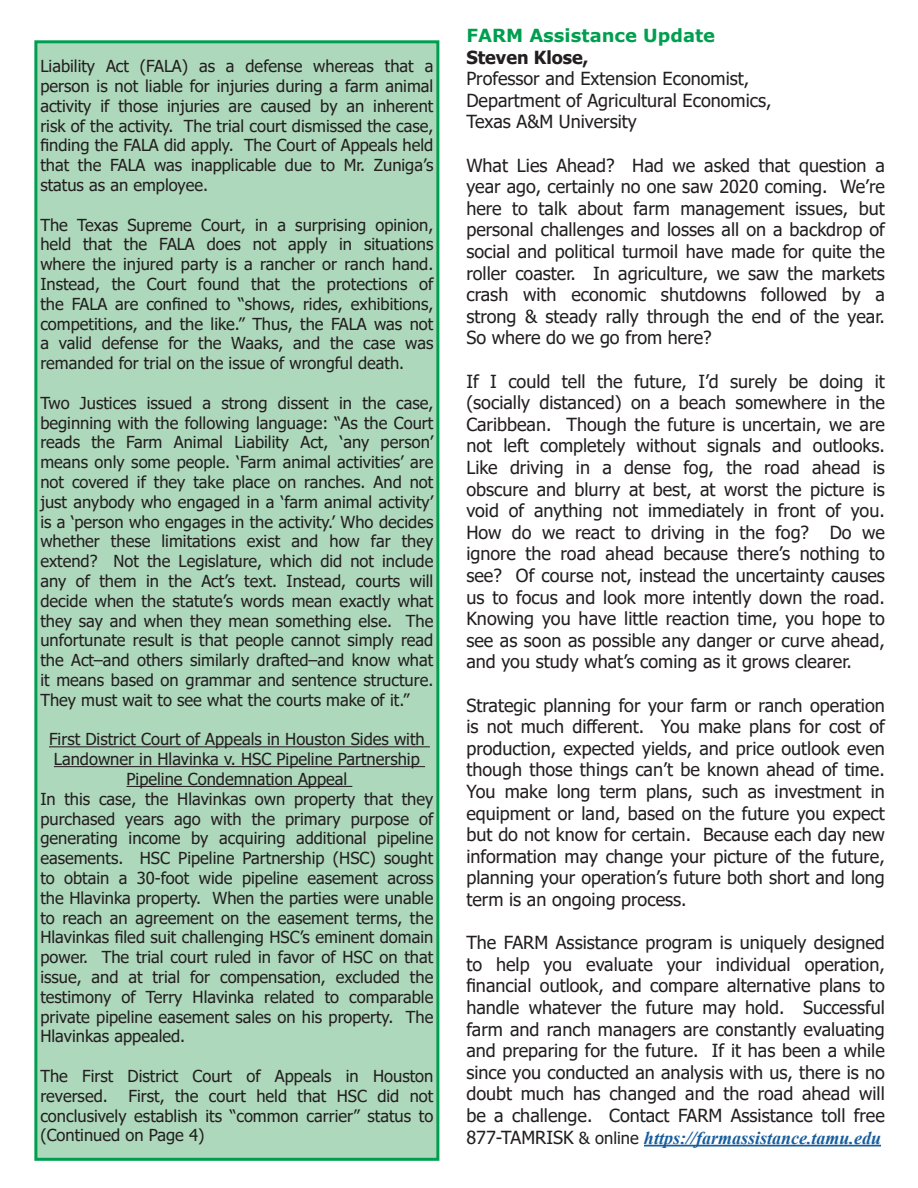
<style>
.page{position:relative;width:918px;height:1188px;background:#fff}
.page>*{position:absolute;margin:0;border:0;box-sizing:border-box;transform-origin:0 0}
.t1{font:18px/21.6px "Tahoma";color:#231f20;text-align:justify}
.t2{font:700 18px "Verdana";color:#009f4f}
.t3{font:700 18px "Tahoma";color:#231f20}
.t4{font:16.5px/19.8px "Tahoma";color:#231f20;text-align:justify}
.s1{font-size:16.5px}
.s2{font-family:"Times New Roman";font-weight:700;font-style:italic;color:#175d9e}
</style>
<div class="page">
<hr style="left:644px;top:1145px;width:237px;height:1px;background:#175d9e">
<div style="left:36px;top:42px;width:402px;height:1117px;background:#aed8bb"></div>
<hr style="left:49px;top:746px;width:381px;height:1px;background:#231f20">
<hr style="left:54px;top:766px;width:371px;height:1px;background:#231f20">
<hr style="left:127px;top:786px;width:225px;height:1px;background:#231f20">
<div style="left:34px;top:40px;width:405px;height:1121px;border:3px solid #009f4f"></div>
<p class="t4" style="left:40px;top:57px;width:395px">Liability Act (FALA) as a defense whereas that a person is not liable for injuries during a farm animal activity if those injuries are caused by an inherent risk of the activity. The trial court dismissed the case, finding the FALA did apply. The Court of Appeals held that the FALA was inapplicable due to Mr. Zuniga’s status as an employee.</p>
<p class="t4" style="left:40px;top:216px;width:395px">The Texas Supreme Court, in a surprising opinion, held that the FALA does not apply in situations where the injured party is a rancher or ranch hand.<br>Instead, the Court found that the protections of the FALA are confined to “shows, rides, exhibitions, competitions, and the like.” Thus, the FALA was not a valid defense for the Waaks, and the case was remanded for trial on the issue of wrongful death.</p>
<p class="t4" style="left:40px;top:394px;width:395px">Two Justices issued a strong dissent in the case, beginning with the following language: “As the Court reads the Farm Animal Liability Act, ‘any person’ means only some people. ‘Farm animal activities’ are not covered if they take place on ranches. And not just anybody who engaged in a ‘farm animal activity’ is a ‘person who engages in the activity.’ Who decides whether these limitations exist and how far they extend? Not the Legislature, which did not include any of them in the Act’s text. Instead, courts will decide when the statute’s words mean exactly what they say and when they mean something else. The unfortunate result is that people cannot simply read the Act–and others similarly drafted–and know what it means based on grammar and sentence structure.<br>They must wait to see what the courts make of it.”</p>
<p class="t4" style="left:49px;top:730px;width:377px;text-align:center">First District Court of Appeals in Houston Sides with<br>Landowner in Hlavinka v. HSC Pipeline Partnership<br>Pipeline Condemnation Appeal</p>
<p class="t4" style="left:40px;top:790px;width:395px">In this case, the Hlavinkas own property that they purchased years ago with the primary purpose of generating income by acquiring additional pipeline easements. HSC Pipeline Partnership (HSC) sought to obtain a 30-foot wide pipeline easement across the Hlavinka property. When the parties were unable to reach an agreement on the easement terms, the Hlavinkas filed suit challenging HSC’s eminent domain power. The trial court ruled in favor of HSC on that issue, and at trial for compensation, excluded the testimony of Terry Hlavinka related to comparable private pipeline easement sales on his property. The Hlavinkas appealed.</p>
<p class="t4" style="left:40px;top:1067px;width:394px">The First District Court of Appeals in Houston reversed.</p>
<p class="t4" style="left:40px;top:1087px;width:394px;text-indent:88px">First, the court held that HSC did not conclusively establish its “common carrier” status to (Continued on Page 4)</p>
<p class="t2" style="left:466px;top:23px;width:250px">FARM Assistance Update</p>
<p class="t3" style="left:466px;top:45px;width:124px">Steven Klose,</p>
<p class="t1" style="left:466px;top:69px;width:285px">Professor and Extension Economist,</p>
<p class="t1" style="left:466px;top:91px;width:307px">Department of Agricultural Economics,<br>Texas A&amp;M University</p>
<p class="t1" style="left:466px;top:155px;width:420px">What Lies Ahead? Had we asked that question a year ago, certainly no one saw 2020 coming. We’re here to talk about farm management issues, but personal challenges and losses all on a backdrop of social and political turmoil have made for quite the roller coaster. In agriculture, we saw the markets crash with economic shutdowns followed by a strong &amp; steady rally through the end of the year.<br>So where do we go from here?</p>
<p class="t1" style="left:466px;top:371px;width:420px">If I could tell the future, I’d surely be doing it (socially distanced) on a beach somewhere in the Caribbean. Though the future is uncertain, we are not left completely without signals and outlooks.<br>Like driving in a dense fog, the road ahead is obscure and blurry at best, at worst the picture is void of anything not immediately in front of you.<br>How do we react to driving in the fog? Do we ignore the road ahead because there’s nothing to see? Of course not, instead the uncertainty causes us to focus and look more intently down the road.<br>Knowing you have little reaction time, you hope to see as soon as possible any danger or curve ahead, and you study what’s coming as it grows clearer.</p>
<p class="t1" style="left:466px;top:695px;width:420px">Strategic planning for your farm or ranch operation is not much different. You make plans for cost of production, expected yields, and price outlook even though those things can’t be known ahead of time.<br>You make long term plans, such as investment in equipment or land, based on the future you expect but do not know for certain. Because each day new information may change your picture of the future, planning your operation’s future both short and long term is an ongoing process.</p>
<p class="t1" style="left:466px;top:933px;width:420px">The FARM Assistance program is uniquely designed to help you evaluate your individual operation, financial outlook, and compare alternative plans to handle whatever the future may hold. Successful farm and ranch managers are constantly evaluating and preparing for the future. If it has been a while since you conducted an analysis with us, there is no doubt much has changed and the road ahead will be a challenge. Contact FARM Assistance toll free 877-TAMRISK <span class="s1">&amp; online</span> <span class="s2">https://farmassistance.tamu.edu</span></p>
</div>
